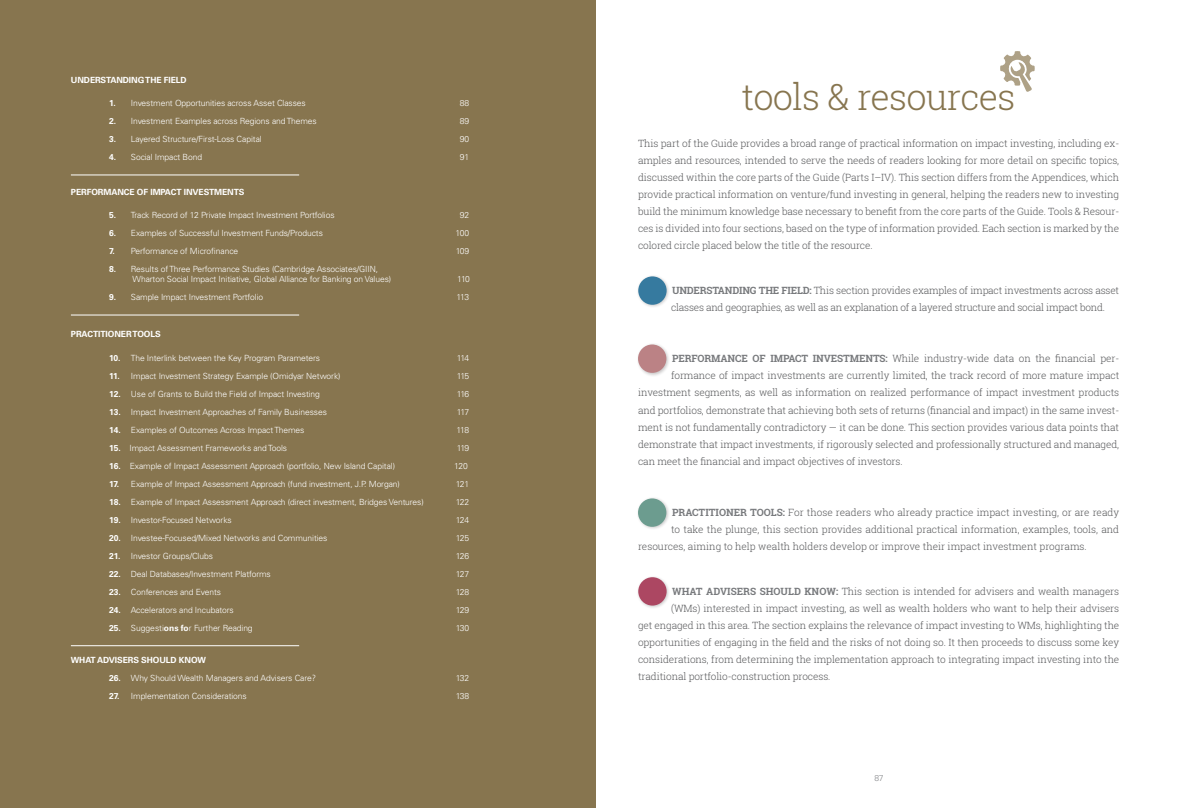
<style>
.page{position:relative;width:1191px;height:808px;background:#fff}
.page>*{position:absolute;margin:0;border:0;box-sizing:border-box;transform-origin:0 0}
.t1{font:300 36px "Roboto Slab";letter-spacing:-.02em;color:#87754f}
.Lead_Chapter{font:300 10px/17px "Roboto Slab";letter-spacing:-.01em;color:#57585a;text-align:justify}
.Copy{font:300 10px/17px "Roboto Slab";letter-spacing:-.01em;color:#57585a}
.Copy-2{font:300 8.5px/10.2px "Univers LT Std";letter-spacing:-.01em;color:#fff}
.Copy-3{font:700 8.5px "Univers LT Std";letter-spacing:-.01em;color:#fff}
.t2{font:300 8.5px "Univers LT Std";color:#87898c}
.s1{font-weight:700}
.s2{font-weight:700;color:#787a7d}
</style>
<div class="page">
<div style="left:636px;top:274px;width:35px;height:35px;background:#231f20;opacity:.25"></div>
<div style="left:638px;top:276px;width:28px;height:29px;background:#367a9f;border-radius:50%"></div>
<div style="left:636px;top:342px;width:34px;height:35px;background:#231f20;opacity:.25"></div>
<div style="left:638px;top:344px;width:28px;height:29px;background:#bb8285;border-radius:50%"></div>
<div style="left:636px;top:496px;width:34px;height:35px;background:#231f20;opacity:.25"></div>
<div style="left:638px;top:498px;width:28px;height:29px;background:#6c9c8f;border-radius:50%"></div>
<div style="left:636px;top:575px;width:35px;height:34px;background:#231f20;opacity:.25"></div>
<div style="left:638px;top:577px;width:28px;height:28px;background:#ac4762;border-radius:50%"></div>
<div style="left:0;top:0;width:595px;height:808px;background:#87754f"></div>
<hr style="left:71px;top:175px;width:228px;height:1px;background:#fff">
<hr style="left:71px;top:315px;width:228px;height:1px;background:#fff">
<hr style="left:71px;top:645px;width:228px;height:1px;background:#fff">
<svg style="left:1000px;top:51px;width:35px;height:41px"></svg>
<p class="Copy-3" style="left:71px;top:75px;width:117px">UNDERSTANDING THE FIELD</p>
<p class="Copy-2" style="left:109px;top:98px;width:198px"><span class="s1">1.</span> Investment Opportunities across Asset Classes</p>
<p class="Copy-2" style="left:460px;top:98px;width:11px">88</p>
<p class="Copy-2" style="left:109px;top:116px;width:209px"><span class="s1">2.</span> Investment Examples across Regions and Themes</p>
<p class="Copy-2" style="left:460px;top:116px;width:11px">89</p>
<p class="Copy-2" style="left:109px;top:134px;width:154px"><span class="s1">3.</span> Layered Structure/First-Loss Capital</p>
<p class="Copy-2" style="left:460px;top:134px;width:11px">90</p>
<p class="Copy-2" style="left:109px;top:152px;width:94px"><span class="s1">4.</span> Social Impact Bond</p>
<p class="Copy-2" style="left:460px;top:152px;width:11px">91</p>
<p class="Copy-3" style="left:71px;top:187px;width:175px">PERFORMANCE OF IMPACT INVESTMENTS</p>
<p class="Copy-2" style="left:109px;top:210px;width:227px"><span class="s1">5.</span> Track Record of 12 Private Impact Investment Portfolios</p>
<p class="Copy-2" style="left:460px;top:210px;width:11px">92</p>
<p class="Copy-2" style="left:109px;top:228px;width:215px"><span class="s1">6.</span> Examples of Successful Investment Funds/Products</p>
<p class="Copy-2" style="left:455px;top:228px;width:15px">100</p>
<p class="Copy-2" style="left:109px;top:246px;width:131px"><span class="s1">7.</span> Performance of Microfinance</p>
<p class="Copy-2" style="left:456px;top:246px;width:15px">109</p>
<p class="Copy-2" style="left:133px;top:264px;width:260px;text-indent:-23px"><span class="s1">8.</span> Results of Three Performance Studies (Cambridge Associates/GIIN,<br>Wharton Social Impact Initiative, Global Alliance for Banking on Values)</p>
<p class="Copy-2" style="left:457px;top:274px;width:14px">110</p>
<p class="Copy-2" style="left:109px;top:292px;width:155px"><span class="s1">9.</span> Sample Impact Investment Portfolio</p>
<p class="Copy-2" style="left:456px;top:292px;width:14px">113</p>
<p class="Copy-3" style="left:71px;top:329px;width:91px">PRACTITIONER TOOLS</p>
<p class="Copy-2" style="left:109px;top:353px;width:212px"><span class="s1">10.</span> The Interlink between the Key Program Parameters</p>
<p class="Copy-2" style="left:457px;top:353px;width:14px">114</p>
<p class="Copy-2" style="left:109px;top:371px;width:233px"><span class="s1">11.</span> Impact Investment Strategy Example (Omidyar Network)</p>
<p class="Copy-2" style="left:457px;top:371px;width:14px">115</p>
<p class="Copy-2" style="left:109px;top:389px;width:212px"><span class="s1">12.</span> Use of Grants to Build the Field of Impact Investing</p>
<p class="Copy-2" style="left:457px;top:389px;width:14px">116</p>
<p class="Copy-2" style="left:109px;top:407px;width:219px"><span class="s1">13.</span> Impact Investment Approaches of Family Businesses</p>
<p class="Copy-2" style="left:457px;top:407px;width:14px">117</p>
<p class="Copy-2" style="left:109px;top:425px;width:197px"><span class="s1">14.</span> Examples of Outcomes Across Impact Themes</p>
<p class="Copy-2" style="left:456px;top:425px;width:14px">118</p>
<p class="Copy-2" style="left:109px;top:443px;width:179px"><span class="s1">15.</span> Impact Assessment Frameworks and Tools</p>
<p class="Copy-2" style="left:457px;top:443px;width:14px">119</p>
<p class="Copy-2" style="left:109px;top:461px;width:287px"><span class="s1">16.</span> Example of Impact Assessment Approach (portfolio, New Island Capital)</p>
<p class="Copy-2" style="left:454px;top:461px;width:15px">120</p>
<p class="Copy-2" style="left:109px;top:479px;width:292px"><span class="s1">17.</span> Example of Impact Assessment Approach (fund investment, J.P. Morgan)</p>
<p class="Copy-2" style="left:456px;top:479px;width:15px">121</p>
<p class="Copy-2" style="left:109px;top:497px;width:316px"><span class="s1">18.</span> Example of Impact Assessment Approach (direct investment, Bridges Ventures)</p>
<p class="Copy-2" style="left:456px;top:497px;width:15px">122</p>
<p class="Copy-2" style="left:109px;top:515px;width:124px"><span class="s1">19.</span> Investor-Focused Networks</p>
<p class="Copy-2" style="left:456px;top:515px;width:15px">124</p>
<p class="Copy-2" style="left:109px;top:533px;width:220px"><span class="s1">20.</span> Investee-Focused/Mixed Networks and Communities</p>
<p class="Copy-2" style="left:456px;top:533px;width:15px">125</p>
<p class="Copy-2" style="left:109px;top:551px;width:105px"><span class="s1">21.</span> Investor Groups/Clubs</p>
<p class="Copy-2" style="left:456px;top:551px;width:15px">126</p>
<p class="Copy-2" style="left:109px;top:569px;width:163px"><span class="s1">22.</span> Deal Databases/Investment Platforms</p>
<p class="Copy-2" style="left:456px;top:569px;width:15px">127</p>
<p class="Copy-2" style="left:109px;top:587px;width:114px"><span class="s1">23.</span> Conferences and Events</p>
<p class="Copy-2" style="left:456px;top:587px;width:15px">128</p>
<p class="Copy-2" style="left:109px;top:605px;width:126px"><span class="s1">24.</span> Accelerators and Incubators</p>
<p class="Copy-2" style="left:456px;top:605px;width:15px">129</p>
<p class="Copy-2" style="left:109px;top:623px;width:145px"><span class="s1">25.</span> Suggesti<span class="s1">ons fo</span>r Further Reading</p>
<p class="Copy-2" style="left:456px;top:623px;width:15px">130</p>
<p class="Copy-3" style="left:71px;top:655px;width:136px">WHAT ADVISERS SHOULD KNOW</p>
<p class="Copy-2" style="left:109px;top:673px;width:208px"><span class="s1">26.</span> Why Should Wealth Managers and Advisers Care?</p>
<p class="Copy-2" style="left:456px;top:673px;width:15px">132</p>
<p class="Copy-2" style="left:109px;top:691px;width:139px"><span class="s1">27.</span> Implementation Considerations</p>
<p class="Copy-2" style="left:456px;top:691px;width:15px">138</p>
<p class="t1" style="left:741px;top:73px;width:275px">tools &amp; resources</p>
<p class="Lead_Chapter" style="left:638px;top:135px;width:482px">This part of the Guide provides a broad range of practical information on impact investing, including ex&shy;amples and resources, intended to serve the needs of readers looking for more detail on specific topics, discussed within the core parts of the Guide (Parts I–IV). This section differs from the Appendices, which provide practical information on venture/fund investing in general, helping the readers new to investing build the minimum knowledge base necessary to benefit from the core parts of the Guide. Tools &amp; Resour&shy;ces is divided into four sections, based on the type of information provided. Each section is marked by the colored circle placed below the title of the resource.</p>
<p class="Copy" style="left:671px;top:282px;width:449px"><span class="s2">UNDERSTANDING THE FIELD:</span> This section provides examples of impact investments across asset classes and geographies, as well as an explanation of a layered structure and social impact bond.</p>
<p class="Copy" style="left:672px;top:350px;width:448px"><span class="s2">PERFORMANCE OF IMPACT INVESTMENTS:</span> While industry-wide data on the financial per-</p>
<p class="Copy" style="left:671px;top:367px;width:450px">formance of impact investments are currently limited, the track record of more mature impact</p>
<p class="Copy" style="left:638px;top:384px;width:482px">investment segments, as well as information on realized performance of impact investment products</p>
<p class="Copy" style="left:638px;top:401px;width:482px">and portfolios, demonstrate that achieving both sets of returns (financial and impact) in the same invest-</p>
<p class="Copy" style="left:638px;top:418px;width:483px">ment is not fundamentally contradictory — it can be done. This section provides various data points that</p>
<p class="Copy" style="left:638px;top:435px;width:482px">demonstrate that impact investments, if rigorously selected and professionally structured and managed,</p>
<p class="Copy" style="left:638px;top:452px;width:266px">can meet the financial and impact objectives of investors.</p>
<p class="Copy" style="left:672px;top:503px;width:449px"><span class="s2">PRACTITIONER TOOLS:</span> For those readers who already practice impact investing, or are ready</p>
<p class="Copy" style="left:671px;top:520px;width:449px">to take the plunge, this section provides additional practical information, examples, tools, and</p>
<p class="Copy" style="left:638px;top:537px;width:450px">resources, aiming to help wealth holders develop or improve their impact investment programs.</p>
<p class="Lead_Chapter" style="left:672px;top:582px;width:449px"><span class="s2">WHAT ADVISERS SHOULD KNOW:</span> This section is intended for advisers and wealth managers</p>
<p class="Lead_Chapter" style="left:671px;top:599px;width:449px">(WMs) interested in impact investing, as well as wealth holders who want to help their advisers</p>
<p class="Lead_Chapter" style="left:638px;top:616px;width:483px">get engaged in this area. The section explains the relevance of impact investing to WMs, highlighting the</p>
<p class="Lead_Chapter" style="left:638px;top:633px;width:482px">opportunities of engaging in the field and the risks of not doing so. It then proceeds to discuss some key</p>
<p class="Lead_Chapter" style="left:638px;top:650px;width:483px">considerations, from determining the implementation approach to integrating impact investing into the</p>
<p class="Lead_Chapter" style="left:638px;top:667px;width:194px">traditional portfolio-construction process.</p>
<p class="t2" style="left:874px;top:773px;width:11px">87</p>
</div>
